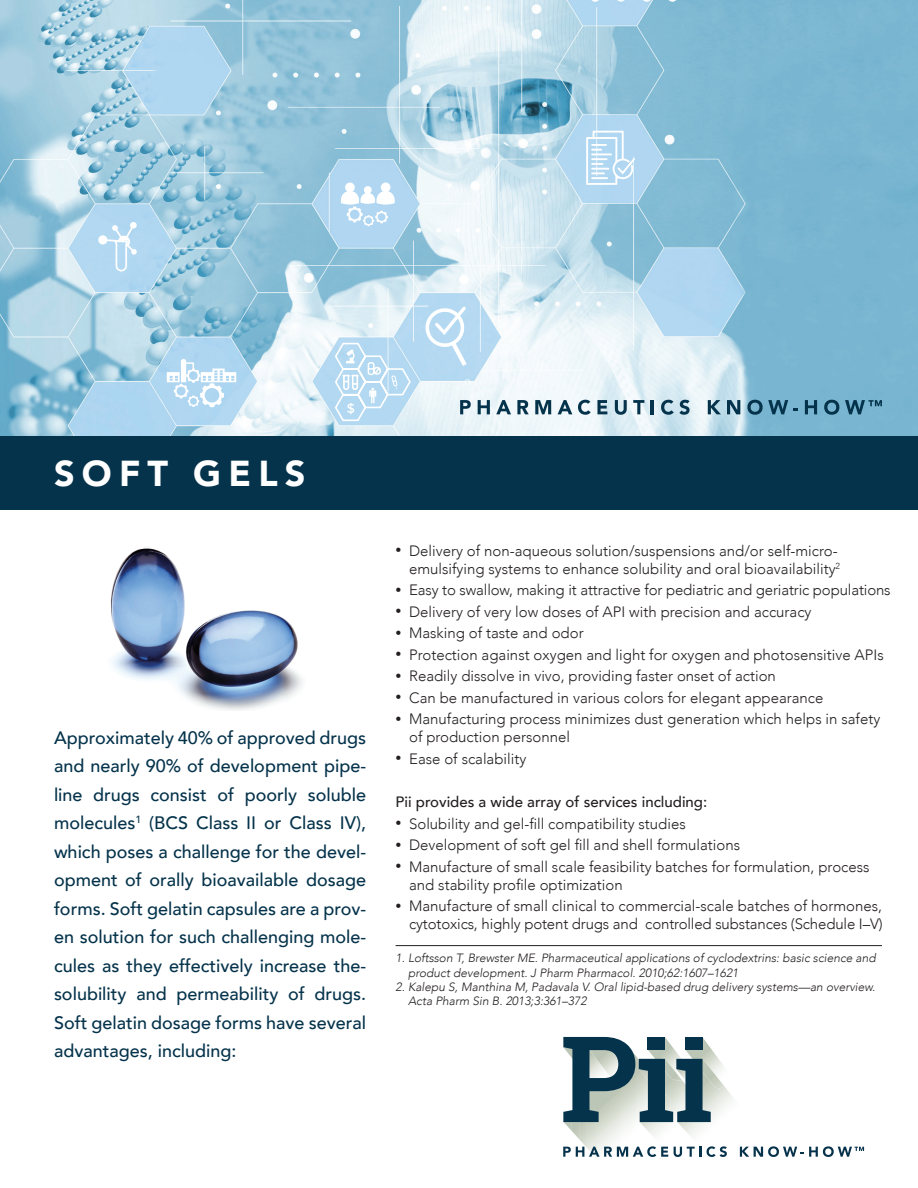
<style>
.page{position:relative;width:918px;height:1188px;background:#fff}
.page>*{position:absolute;margin:0;border:0;box-sizing:border-box;transform-origin:0 0}
.t1{font:900 36px "Avenir";letter-spacing:.2em;color:#fff}
.t2{font:500 18px/28.5px "Avenir";color:#05334b;text-align:justify}
.t3{font:300 15px/18px "Avenir";color:#231f20;text-align:right}
.t4{font:500 15px "Avenir";color:#231f20}
.t5{font:italic 300 12px/14.4px "Avenir";color:#231f20}
.s1{font-size:12px}
</style>
<div class="page">
<img style="left:0;top:0;width:918px;height:437px">
<div style="left:0;top:437px;width:918px;height:73px;background:#05334b"></div>
<svg style="left:460px;top:400px;width:11px;height:14px"></svg>
<svg style="left:478px;top:400px;width:12px;height:14px"></svg>
<svg style="left:496px;top:400px;width:15px;height:14px"></svg>
<svg style="left:517px;top:400px;width:12px;height:14px"></svg>
<svg style="left:535px;top:400px;width:16px;height:14px"></svg>
<svg style="left:558px;top:400px;width:14px;height:14px"></svg>
<svg style="left:578px;top:400px;width:13px;height:15px"></svg>
<svg style="left:597px;top:400px;width:10px;height:14px"></svg>
<svg style="left:615px;top:400px;width:12px;height:15px"></svg>
<svg style="left:633px;top:400px;width:11px;height:14px"></svg>
<hr style="left:651px;top:400px;width:3px;height:14px;background:#05334b">
<svg style="left:661px;top:400px;width:29px;height:15px"></svg>
<svg style="left:708px;top:400px;width:13px;height:14px"></svg>
<svg style="left:727px;top:400px;width:13px;height:14px"></svg>
<svg style="left:747px;top:400px;width:51px;height:15px"></svg>
<svg style="left:805px;top:400px;width:12px;height:14px"></svg>
<svg style="left:824px;top:400px;width:15px;height:15px"></svg>
<svg style="left:845px;top:400px;width:37px;height:14px"></svg>
<div style="left:98px;top:235px;width:9px;height:9px;background:#fff;border-radius:50%"></div>
<div style="left:130px;top:222px;width:7px;height:7px;background:#f7fbfd;border-radius:50%"></div>
<svg style="left:101px;top:223px;width:36px;height:49px"></svg>
<svg style="left:334px;top:341px;width:78px;height:81px;background:#c2e0f4"></svg>
<svg style="left:585px;top:130px;width:52px;height:56px"></svg>
<svg style="left:420px;top:303px;width:49px;height:63px"></svg>
<div style="left:345px;top:183px;width:10px;height:9px;background:#fff;border-radius:50%"></div>
<div style="left:381px;top:183px;width:9px;height:9px;background:#fff;border-radius:50%"></div>
<div style="left:364px;top:186px;width:8px;height:8px;background:#fff;border-radius:50%"></div>
<svg style="left:341px;top:191px;width:54px;height:35px"></svg>
<svg style="left:167px;top:359px;width:69px;height:48px"></svg>
<img style="left:110px;top:547px;width:193px;height:164px">
<hr style="left:396px;top:945px;width:486px;height:1px;background:#231f20">
<img style="left:580px;top:1131px;width:8px;height:15px">
<img style="left:572px;top:1131px;width:8px;height:9px">
<img style="left:711px;top:1049px;width:8px;height:10px">
<img style="left:648px;top:1131px;width:11px;height:2px">
<img style="left:711px;top:1059px;width:13px;height:29px">
<svg style="left:563px;top:1037px;width:148px;height:94px"></svg>
<div style="left:685px;top:1037px;width:18px;height:13px;background:#05334b"></div>
<svg style="left:563px;top:1146px;width:105px;height:11px"></svg>
<svg style="left:674px;top:1146px;width:53px;height:11px"></svg>
<svg style="left:740px;top:1146px;width:124px;height:11px"></svg>
<h1 class="t1" style="left:54px;top:443px;width:253px">SOFT GELS</h1>
<p class="t2" style="left:54px;top:722px;width:314px">Approximately 40% of approved drugs and nearly 90% of development pipe&shy;line drugs consist of poorly soluble molecules<sup>1</sup> (BCS Class II or Class IV), which poses a challenge for the devel&shy;opment of orally bioavailable dosage forms. Soft gelatin capsules are a prov&shy;en solution for such challenging mole&shy;cules as they effectively increase the&shy;solubility and permeability of drugs.<br>Soft gelatin dosage forms have several advantages, including:</p>
<p class="t3" style="left:396px;top:542px;width:446px"><span class="s1">•</span> Delivery of non-aqueous solution/suspensions and/or self-micro&shy;emulsifying systems to enhance solubility and oral bioavailability<sup>2</sup></p>
<p class="t3" style="left:396px;top:581px;width:497px"><span class="s1">•</span> Easy to swallow, making it attractive for pediatric and geriatric populations</p>
<p class="t3" style="left:396px;top:603px;width:417px"><span class="s1">•</span> Delivery of very low doses of API with precision and accuracy</p>
<p class="t3" style="left:396px;top:624px;width:190px"><span class="s1">•</span> Masking of taste and odor</p>
<p class="t3" style="left:396px;top:646px;width:490px"><span class="s1">•</span> Protection against oxygen and light for oxygen and photosensitive APIs</p>
<p class="t3" style="left:396px;top:667px;width:382px"><span class="s1">•</span> Readily dissolve in vivo, providing faster onset of action</p>
<p class="t3" style="left:396px;top:689px;width:429px"><span class="s1">•</span> Can be manufactured in various colors for elegant appearance</p>
<p class="t3" style="left:409px;top:710px;width:473px;text-align:left;text-indent:-14px"><span class="s1">•</span> Manufacturing process minimizes dust generation which helps in safety of production personnel</p>
<p class="t3" style="left:396px;top:750px;width:132px"><span class="s1">•</span> Ease of scalability</p>
<p class="t4" style="left:396px;top:789px;width:313px">Pii provides a wide array of services including:</p>
<p class="t3" style="left:396px;top:814px;width:292px"><span class="s1">•</span> Solubility and gel-fill compatibility studies</p>
<p class="t3" style="left:396px;top:836px;width:346px"><span class="s1">•</span> Development of soft gel fill and shell formulations</p>
<p class="t3" style="left:409px;top:857px;width:462px;text-align:left;text-indent:-14px"><span class="s1">•</span> Manufacture of small scale feasibility batches for formulation, process and stability profile optimization</p>
<p class="t3" style="left:396px;top:897px;width:489px"><span class="s1">•</span> Manufacture of small clinical to commercial-scale batches of hormones, cytotoxics, highly potent drugs and controlled substances (Schedule I–V)</p>
<p class="t5" style="left:408px;top:951px;width:469px;text-indent:-12px">1. Loftsson T, Brewster ME. Pharmaceutical applications of cyclodextrins: basic science and product development. J Pharm Pharmacol. 2010;62:1607–1621</p>
<p class="t5" style="left:408px;top:980px;width:469px;text-indent:-12px">2. Kalepu S, Manthina M, Padavala V. Oral lipid-based drug delivery systems—an overview.<br>Acta Pharm Sin B. 2013;3:361–372</p>
</div>
